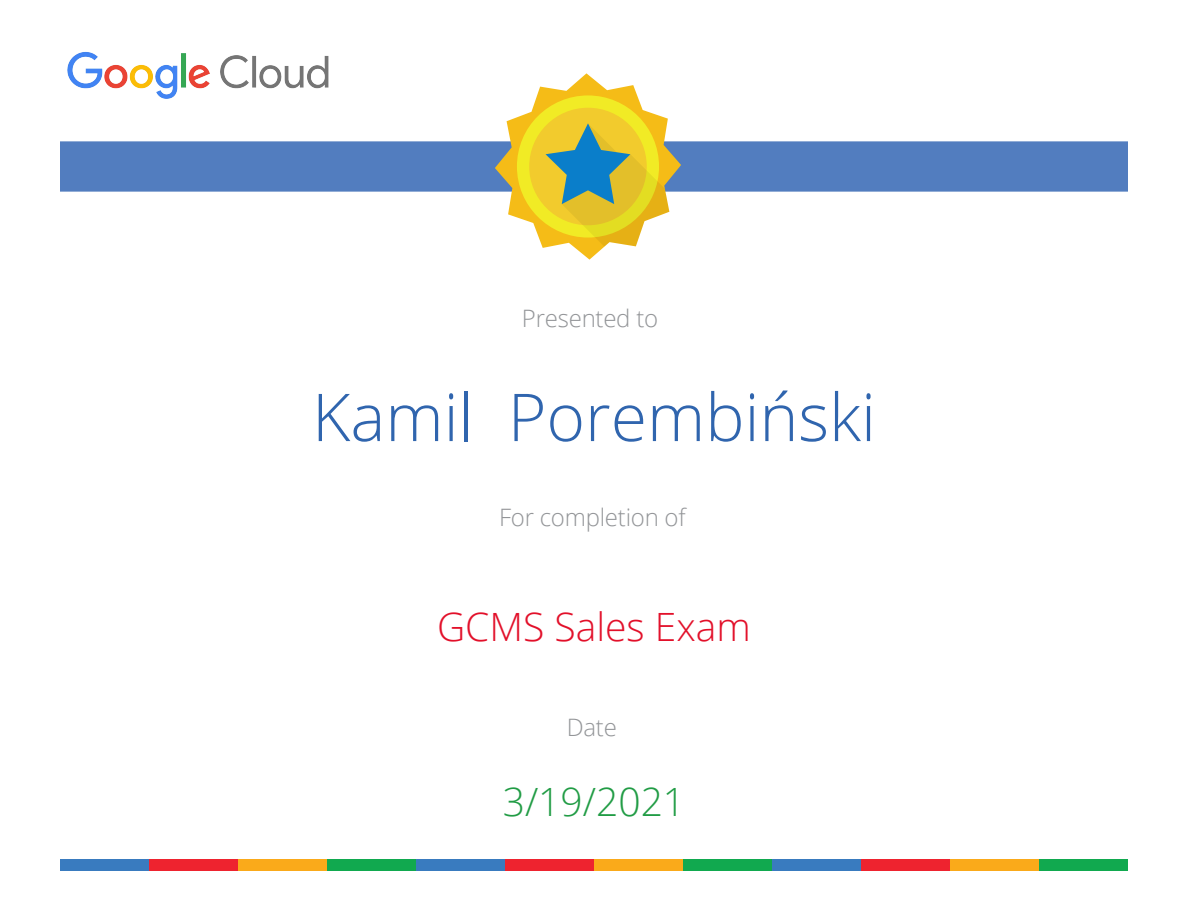
<style>
.page{position:relative;width:1188px;height:918px;background:#fff}
.page>*{position:absolute;margin:0;border:0;box-sizing:border-box;transform-origin:0 0}
.t1{font:300 66px "Open Sans";color:#3065ae}
.t2{font:300 39px "Open Sans";color:#e2102a}
.t3{font:300 39px "Open Sans";color:#219c45}
.t4{font:300 24px "Open Sans";letter-spacing:-.01em;color:#939598}
</style>
<div class="page">
<div style="left:1039px;top:859px;width:89px;height:11px;background:#11a94f"></div>
<div style="left:60px;top:859px;width:89px;height:11px;background:#397bbf"></div>
<div style="left:149px;top:859px;width:89px;height:11px;background:#ee232f"></div>
<div style="left:238px;top:859px;width:89px;height:11px;background:#faaa1a"></div>
<div style="left:327px;top:859px;width:89px;height:11px;background:#11a94f"></div>
<div style="left:416px;top:859px;width:89px;height:11px;background:#397bbf"></div>
<div style="left:505px;top:859px;width:89px;height:11px;background:#ee232f"></div>
<div style="left:594px;top:859px;width:89px;height:11px;background:#faaa1a"></div>
<div style="left:683px;top:859px;width:89px;height:11px;background:#11a94f"></div>
<div style="left:772px;top:859px;width:89px;height:11px;background:#397bbf"></div>
<div style="left:861px;top:859px;width:89px;height:11px;background:#ee232f"></div>
<div style="left:950px;top:859px;width:89px;height:11px;background:#faaa1a"></div>
<div style="left:60px;top:141px;width:1068px;height:51px;background:#527dbf"></div>
<svg style="left:495px;top:73px;width:186px;height:187px"></svg>
<img style="left:67px;top:52px;width:262px;height:47px">
<p class="t4" style="left:522px;top:302px;width:138px">Presented to</p>
<h1 class="t1" style="left:312px;top:372px;width:565px">Kamil Porembiński</h1>
<p class="t4" style="left:499px;top:501px;width:188px">For completion of</p>
<h2 class="t2" style="left:437px;top:600px;width:315px">GCMS Sales Exam</h2>
<p class="t4" style="left:567px;top:711px;width:52px">Date</p>
<h2 class="t3" style="left:503px;top:775px;width:184px">3/19/2021</h2>
</div>
